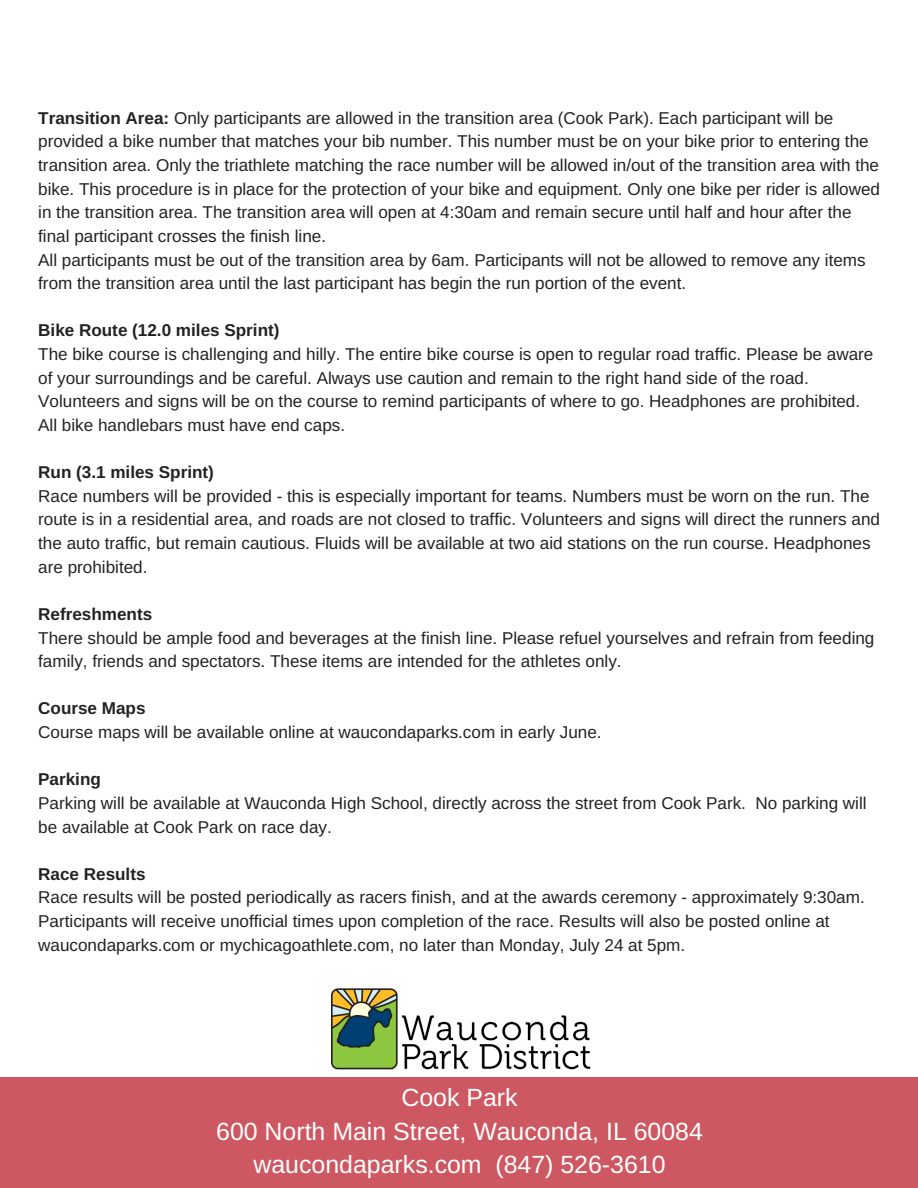
<style>
.page{position:relative;width:918px;height:1188px;background:#fff}
.page>*{position:absolute;margin:0;border:0;box-sizing:border-box;transform-origin:0 0}
.t1{font:24.9px/33.8px "Arimo";color:#fff;text-align:center}
.t2{font:17.1px/23.7px "Arimo";color:#222}
.t3{font:700 17.1px "Arimo";color:#222}
.s1{font-weight:700}
</style>
<div class="page">
<div style="left:0;top:1078px;width:918px;height:110px;background:#cd5862"></div>
<img style="left:327px;top:988px;width:270px;height:90px">
<p class="t2" style="left:38px;top:106px;width:843px"><span class="s1">Transition Area:</span> Only participants are allowed in the transition area (Cook Park). Each participant will be provided a bike number that matches your bib number. This number must be on your bike prior to entering the transition area. Only the triathlete matching the race number will be allowed in/out of the transition area with the bike. This procedure is in place for the protection of your bike and equipment. Only one bike per rider is allowed in the transition area. The transition area will open at 4:30am and remain secure until half and hour after the final participant crosses the finish line.<br>All participants must be out of the transition area by 6am. Participants will not be allowed to remove any items from the transition area until the last participant has begin the run portion of the event.</p>
<p class="t3" style="left:38px;top:321px;width:243px">Bike Route (12.0 miles Sprint)</p>
<p class="t2" style="left:38px;top:342px;width:837px">The bike course is challenging and hilly. The entire bike course is open to regular road traffic. Please be aware of your surroundings and be careful. Always use caution and remain to the right hand side of the road.<br>Volunteers and signs will be on the course to remind participants of where to go. Headphones are prohibited.<br>All bike handlebars must have end caps.</p>
<p class="t3" style="left:38px;top:463px;width:177px">Run (3.1 miles Sprint)</p>
<p class="t2" style="left:38px;top:484px;width:843px">Race numbers will be provided - this is especially important for teams. Numbers must be worn on the run. The route is in a residential area, and roads are not closed to traffic. Volunteers and signs will direct the runners and the auto traffic, but remain cautious. Fluids will be available at two aid stations on the run course. Headphones are prohibited.</p>
<p class="t3" style="left:38px;top:604px;width:116px">Refreshments</p>
<p class="t2" style="left:38px;top:626px;width:838px">There should be ample food and beverages at the finish line. Please refuel yourselves and refrain from feeding family, friends and spectators. These items are intended for the athletes only.</p>
<p class="t3" style="left:38px;top:699px;width:109px">Course Maps</p>
<p class="t2" style="left:38px;top:720px;width:565px">Course maps will be available online at waucondaparks.com in early June.</p>
<p class="t3" style="left:38px;top:770px;width:64px">Parking</p>
<p class="t2" style="left:38px;top:791px;width:830px">Parking will be available at Wauconda High School, directly across the street from Cook Park. No parking will be available at Cook Park on race day.</p>
<p class="t3" style="left:38px;top:864px;width:109px">Race Results</p>
<p class="t2" style="left:38px;top:886px;width:828px">Race results will be posted periodically as racers finish, and at the awards ceremony - approximately 9:30am.<br>Participants will receive unofficial times upon completion of the race. Results will also be posted online at waucondaparks.com or mychicagoathlete.com, no later than Monday, July 24 at 5pm.</p>
<h1 class="t1" style="left:216px;top:1080px;width:488px">Cook Park<br>600 North Main Street, Wauconda, IL 60084 waucondaparks.com (847) 526-3610</h1>
</div>
